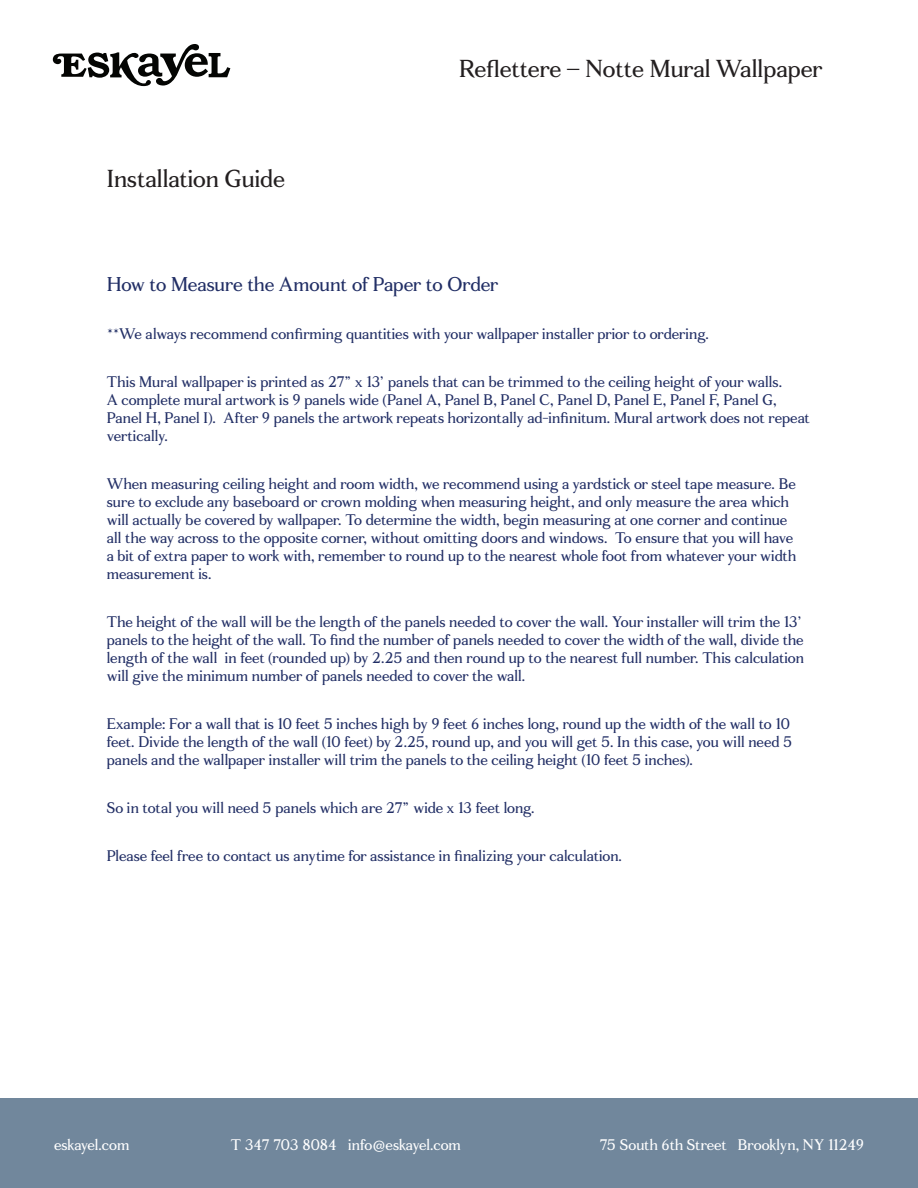
<style>
.page{position:relative;width:918px;height:1188px;background:#fff}
.page>*{position:absolute;margin:0;border:0;box-sizing:border-box;transform-origin:0 0}
.HED{font:24px "Fortescue";color:#231f20}
.COPY_COLOR{font:19.5px "Fortescue";letter-spacing:-.01em;color:#212e65}
.COPY_COLOR-2{font:15px/18px "Fortescue";color:#212e65}
.t1{font:15px "Fortescue";letter-spacing:-.005em;color:#fff}
</style>
<div class="page">
<div style="left:0;top:1098px;width:918px;height:90px;background:#71879c"></div>
<svg style="left:53px;top:44px;width:177px;height:42px"></svg>
<p class="HED" style="left:107px;top:164px;width:180px">Installation Guide</p>
<p class="HED" style="left:459px;top:54px;width:365px">Reflettere – Notte Mural Wallpaper</p>
<p class="COPY_COLOR" style="left:107px;top:272px;width:393px">How to Measure the Amount of Paper to Order</p>
<p class="COPY_COLOR-2" style="left:107px;top:325px;width:604px">**We always recommend confirming quantities with your wallpaper installer prior to ordering.</p>
<p class="COPY_COLOR-2" style="left:107px;top:373px;width:705px">This Mural wallpaper is printed as 27” x 13’ panels that can be trimmed to the ceiling height of your walls.<br>A complete mural artwork is 9 panels wide (Panel A, Panel B, Panel C, Panel D, Panel E, Panel F, Panel G, Panel H, Panel I). After 9 panels the artwork repeats horizontally ad-infinitum. Mural artwork does not repeat vertically.</p>
<p class="COPY_COLOR-2" style="left:107px;top:475px;width:691px">When measuring ceiling height and room width, we recommend using a yardstick or steel tape measure. Be sure to exclude any baseboard or crown molding when measuring height, and only measure the area which will actually be covered by wallpaper. To determine the width, begin measuring at one corner and continue all the way across to the opposite corner, without omitting doors and windows. To ensure that you will have a bit of extra paper to work with, remember to round up to the nearest whole foot from whatever your width measurement is.</p>
<p class="COPY_COLOR-2" style="left:107px;top:613px;width:699px">The height of the wall will be the length of the panels needed to cover the wall. Your installer will trim the 13’ panels to the height of the wall. To find the number of panels needed to cover the width of the wall, divide the length of the wall in feet (rounded up) by 2.25 and then round up to the nearest full number. This calculation will give the minimum number of panels needed to cover the wall.</p>
<p class="COPY_COLOR-2" style="left:107px;top:715px;width:687px">Example: For a wall that is 10 feet 5 inches high by 9 feet 6 inches long, round up the width of the wall to 10 feet. Divide the length of the wall (10 feet) by 2.25, round up, and you will get 5. In this case, you will need 5 panels and the wallpaper installer will trim the panels to the ceiling height (10 feet 5 inches).</p>
<p class="COPY_COLOR-2" style="left:107px;top:799px;width:429px">So in total you will need 5 panels which are 27” wide x 13 feet long.</p>
<p class="COPY_COLOR-2" style="left:107px;top:847px;width:517px">Please feel free to contact us anytime for assistance in finalizing your calculation.</p>
<p class="t1" style="left:54px;top:1136px;width:77px">eskayel.com</p>
<p class="t1" style="left:231px;top:1136px;width:232px">T 347 703 8084 info@eskayel.com</p>
<p class="t1" style="left:599px;top:1136px;width:266px">75 South 6th Street Brooklyn, NY 11249</p>
</div>
